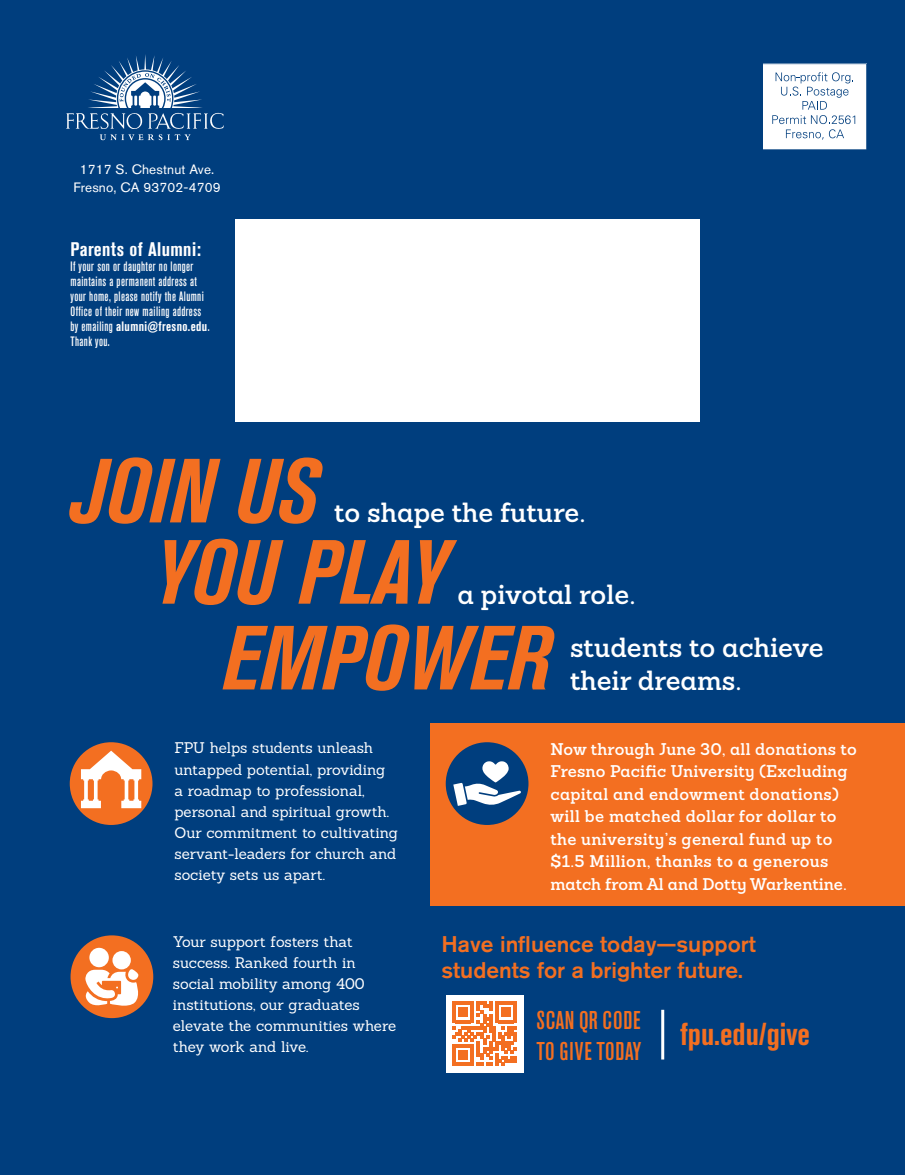
<style>
.page{position:relative;width:905px;height:1175px;background:#fff}
.page>*{position:absolute;margin:0;border:0;box-sizing:border-box;transform-origin:0 0}
.t1{font:italic 700 condensed 90px "Akzidenz Grotesk BE";color:#f36f21}
.t2{font:700 condensed 31.5px "Akzidenz Grotesk BE";color:#f36f21}
.t3{font:600 27px/32.4px "Sanchez";color:#fff}
.t4{font:500 condensed 25.5px/30.6px "Akzidenz Grotesk BE";letter-spacing:.03em;color:#f36f21}
.t5{font:500 22.5px/25.5px "Akzidenz Grotesk BE";color:#f36f21}
.t6{font:700 condensed 19.5px "Akzidenz Grotesk BE";letter-spacing:.02em;color:#fff}
.t7{font:600 16.5px/22.5px "Sanchez";letter-spacing:.02em;color:#fff}
.t8{font:15px/21px "Sanchez";letter-spacing:-.005em;color:#fff}
.t9{font:500 condensed 13.5px/15px "Akzidenz Grotesk BE";letter-spacing:.03em;color:#fff;scale:.95 1}
.t10{font:13.5px "Akzidenz Grotesk BE";letter-spacing:.01em;color:#fff}
.s1{font-weight:700}
</style>
<div class="page">
<div style="left:0;top:0;width:904px;height:1174px;background:#003e7e"></div>
<div style="left:430px;top:723px;width:474px;height:182px;background:#f36f21"></div>
<svg style="left:66px;top:54px;width:158px;height:86px"></svg>
<div style="left:235px;top:219px;width:464px;height:203px;background:#fff"></div>
<svg style="left:763px;top:63px;width:103px;height:87px;background:#e9eef4"></svg>
<div style="left:70px;top:742px;width:82px;height:83px;background:#f36f21;border-radius:50%"></div>
<svg style="left:81px;top:750px;width:60px;height:58px"></svg>
<div style="left:446px;top:995px;width:77px;height:77px;background:#fff"></div>
<svg style="left:452px;top:1001px;width:64px;height:65px"></svg>
<hr style="left:661px;top:1009px;width:3px;height:50px;background:#fff">
<div style="left:70px;top:935px;width:83px;height:83px;background:#f36f21;border-radius:50%"></div>
<div style="left:89px;top:947px;width:20px;height:20px;background:#fff;border-radius:50%"></div>
<svg style="left:82px;top:969px;width:59px;height:40px"></svg>
<div style="left:112px;top:951px;width:19px;height:18px;background:#fff;border-radius:50%"></div>
<div style="left:445px;top:742px;width:83px;height:83px;background:#003e7e;border-radius:50%"></div>
<svg style="left:453px;top:761px;width:68px;height:45px"></svg>
<p class="t10" style="left:80px;top:161px;width:136px">1717 S. Chestnut Ave.</p>
<p class="t10" style="left:73px;top:179px;width:149px">Fresno, CA 93702-4709</p>
<p class="t6" style="left:70px;top:238px;width:132px">Parents of Alumni:</p>
<p class="t9" style="left:70px;top:259px;width:148px">If your son or daughter no longer maintains a permanent address at your home, please notify the Alumni<br>Office of their new mailing address by emailing <span class="s1">alumni@fresno.edu</span>.<br>Thank you.</p>
<p class="t1" style="left:70px;top:439px;width:250px">JOIN US</p>
<p class="t3" style="left:334px;top:496px;width:253px">to shape the future.</p>
<p class="t1" style="left:154px;top:521px;width:294px">YOU PLAY</p>
<p class="t3" style="left:457px;top:577px;width:179px">a pivotal role.</p>
<p class="t1" style="left:222px;top:606px;width:330px">EMPOWER</p>
<p class="t3" style="left:570px;top:631px;width:255px">students to achieve their dreams.</p>
<p class="t8" style="left:174px;top:737px;width:225px">FPU helps students unleash untapped potential, providing<br>a roadmap to professional, personal and spiritual growth.<br>Our commitment to cultivating servant-leaders for church and society sets us apart.</p>
<p class="t8" style="left:173px;top:930px;width:225px">Your support fosters that success. Ranked fourth in social mobility among 400 institutions, our graduates elevate the communities where they work and live.</p>
<p class="t7" style="left:550px;top:737px;width:308px">Now through June 30, all donations to Fresno Pacific University (Excluding capital and endowment donations) will be matched dollar for dollar to the university’s general fund up to $1.5 Million, thanks to a generous match from Al and Dotty Warkentine.</p>
<p class="t5" style="left:441px;top:931px;width:316px">Have influence today—support students for a brighter future.</p>
<p class="t4" style="left:536px;top:1004px;width:106px">SCAN QR CODE<br>TO GIVE TODAY</p>
<p class="t2" style="left:680px;top:1015px;width:131px">fpu.edu/give</p>
</div>
